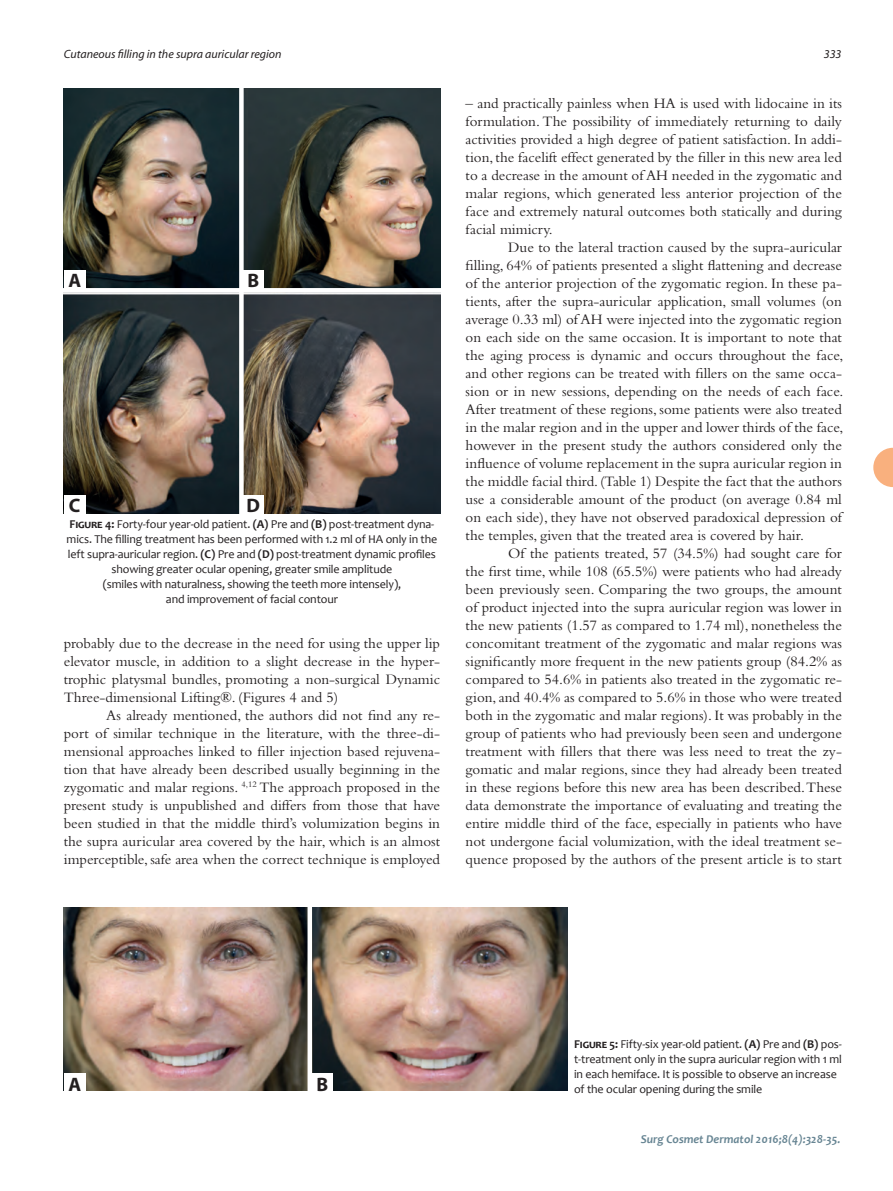
<style>
.page{position:relative;width:893px;height:1191px;background:#fff}
.page>*{position:absolute;margin:0;border:0;box-sizing:border-box;transform-origin:0 0}
.t1{font:700 19.5px "Myriad Pro";color:#231f20}
.t2{font:15px/18px "Bembo";color:#231f20;text-align:justify}
.t3{font:12px/15px "Candara";letter-spacing:-.01em;color:#231f20;text-align:center}
.t4{font:italic 12px "Myriad";color:#231f20}
.t5{font:italic 700 12px "Candara";color:#678593}
.s1{font-weight:700}
</style>
<div class="page">
<svg style="left:873px;top:448px;width:20px;height:39px"></svg>
<img style="left:64px;top:89px;width:376px;height:424px">
<svg style="left:63px;top:288px;width:378px;height:4px"></svg>
<div style="left:239px;top:85px;width:5px;height:435px;background:#fff"></div>
<div style="left:64px;top:270px;width:22px;height:19px;background:#fff"></div>
<div style="left:64px;top:495px;width:22px;height:19px;background:#fff"></div>
<div style="left:242px;top:270px;width:22px;height:19px;background:#fff"></div>
<div style="left:242px;top:495px;width:22px;height:19px;background:#fff"></div>
<img style="left:64px;top:907px;width:503px;height:183px">
<hr style="left:308px;top:901px;width:4px;height:196px;background:#fff">
<div style="left:64px;top:1073px;width:22px;height:20px;background:#fff"></div>
<div style="left:311px;top:1073px;width:22px;height:20px;background:#fff"></div>
<p class="t4" style="left:64px;top:48px;width:219px">Cutaneous filling in the supra auricular region</p>
<p class="t4" style="left:824px;top:48px;width:19px">333</p>
<p class="t1" style="left:68px;top:268px;width:14px">A</p>
<p class="t1" style="left:247px;top:267px;width:13px">B</p>
<p class="t1" style="left:69px;top:493px;width:13px">C</p>
<p class="t1" style="left:247px;top:492px;width:15px">D</p>
<p class="t3" style="left:67px;top:516px;width:372px"><span class="s1">Figure 4:</span> Forty-four year-old patient. <span class="s1">(A)</span> Pre and <span class="s1">(B)</span> post-treatment dyna&shy;mics. The filling treatment has been performed with 1.2 ml of HA only in the left supra-auricular region. <span class="s1">(C)</span> Pre and <span class="s1">(D)</span> post-treatment dynamic profiles showing greater ocular opening, greater smile amplitude</p>
<p class="t3" style="left:103px;top:576px;width:300px">(smiles with naturalness, showing the teeth more intensely),</p>
<p class="t3" style="left:166px;top:591px;width:174px">and improvement of facial contour</p>
<p class="t2" style="left:64px;top:634px;width:378px">probably due to the decrease in the need for using the upper lip elevator muscle, in addition to a slight decrease in the hyper&shy;trophic platysmal bundles, promoting a non-surgical Dynamic Three-dimensional Lifting®. (Figures 4 and 5)</p>
<p class="t2" style="left:64px;top:706px;width:378px;text-indent:43px">As already mentioned, the authors did not find any re&shy;port of similar technique in the literature, with the three-di&shy;mensional approaches linked to filler injection based rejuvena&shy;tion that have already been described usually beginning in the zygomatic and malar regions. <sup>4,12</sup> The approach proposed in the present study is unpublished and differs from those that have been studied in that the middle third’s volumization begins in the supra auricular area covered by the hair, which is an almost imperceptible, safe area when the correct technique is employed</p>
<p class="t2" style="left:466px;top:94px;width:378px">– and practically painless when HA is used with lidocaine in its formulation. The possibility of immediately returning to daily activities provided a high degree of patient satisfaction. In addi&shy;tion, the facelift effect generated by the filler in this new area led to a decrease in the amount of AH needed in the zygomatic and malar regions, which generated less anterior projection of the face and extremely natural outcomes both statically and during facial mimicry.</p>
<p class="t2" style="left:466px;top:238px;width:379px;text-indent:43px">Due to the lateral traction caused by the supra-auricular filling, 64% of patients presented a slight flattening and decrease of the anterior projection of the zygomatic region. In these pa&shy;tients, after the supra-auricular application, small volumes (on average 0.33 ml) of AH were injected into the zygomatic region on each side on the same occasion. It is important to note that the aging process is dynamic and occurs throughout the face, and other regions can be treated with fillers on the same occa&shy;sion or in new sessions, depending on the needs of each face.<br>After treatment of these regions, some patients were also treated in the malar region and in the upper and lower thirds of the face, however in the present study the authors considered only the influence of volume replacement in the supra auricular region in the middle facial third. (Table 1) Despite the fact that the authors use a considerable amount of the product (on average 0.84 ml on each side), they have not observed paradoxical depression of the temples, given that the treated area is covered by hair.</p>
<p class="t2" style="left:466px;top:544px;width:378px;text-indent:43px">Of the patients treated, 57 (34.5%) had sought care for the first time, while 108 (65.5%) were patients who had already been previously seen. Comparing the two groups, the amount of product injected into the supra auricular region was lower in the new patients (1.57 as compared to 1.74 ml), nonetheless the concomitant treatment of the zygomatic and malar regions was significantly more frequent in the new patients group (84.2% as compared to 54.6% in patients also treated in the zygomatic re&shy;gion, and 40.4% as compared to 5.6% in those who were treated both in the zygomatic and malar regions). It was probably in the group of patients who had previously been seen and undergone treatment with fillers that there was less need to treat the zy&shy;gomatic and malar regions, since they had already been treated in these regions before this new area has been described. These data demonstrate the importance of evaluating and treating the entire middle third of the face, especially in patients who have not undergone facial volumization, with the ideal treatment se&shy;quence proposed by the authors of the present article is to start</p>
<p class="t1" style="left:68px;top:1071px;width:14px">A</p>
<p class="t1" style="left:317px;top:1071px;width:13px">B</p>
<p class="t3" style="left:574px;top:1036px;width:269px;text-align:left"><span class="s1">Figure 5:</span> Fifty-six year-old patient. <span class="s1">(A)</span> Pre and <span class="s1">(B)</span> pos&shy;t-treatment only in the supra auricular region with 1 ml in each hemiface. It is possible to observe an increase of the ocular opening during the smile</p>
<p class="t5" style="left:641px;top:1131px;width:201px">Surg Cosmet Dermatol 2016;8(4):328-35.</p>
</div>
